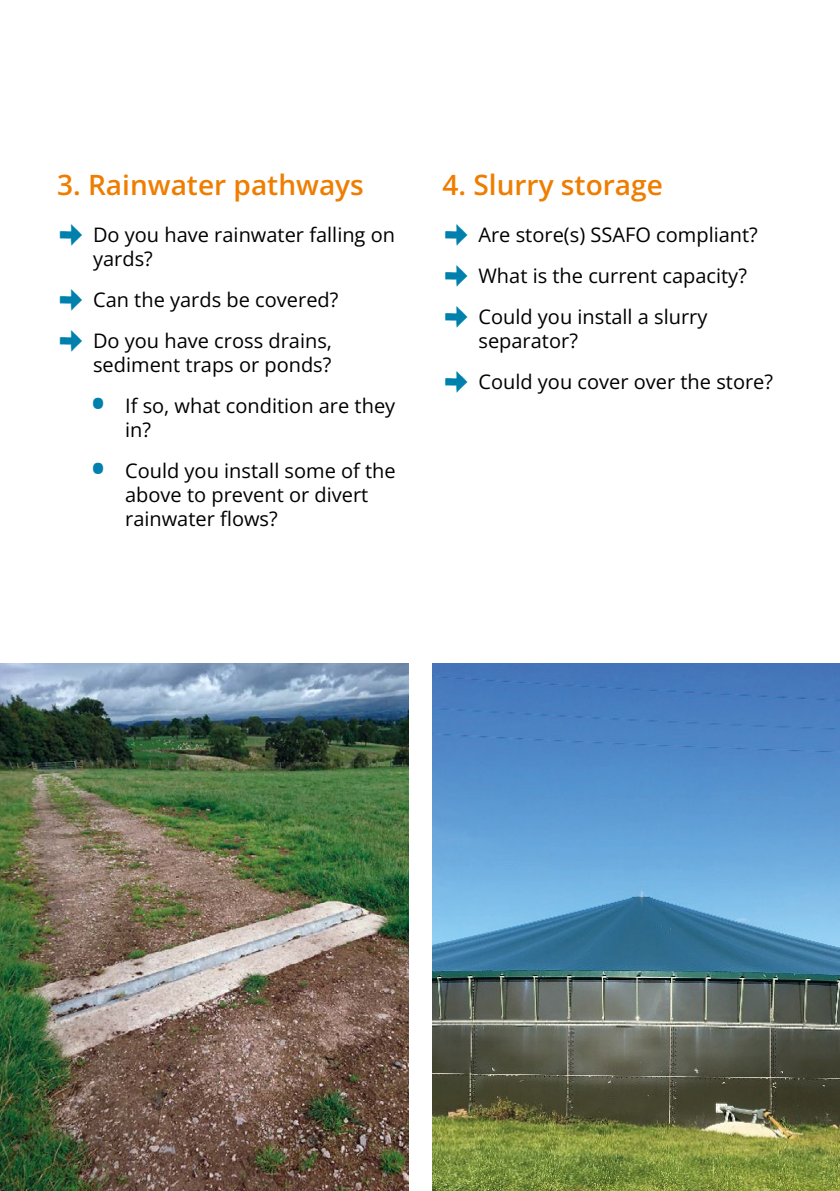
<style>
.page{position:relative;width:840px;height:1191px;background:#fff}
.page>*{position:absolute;margin:0;border:0;box-sizing:border-box;transform-origin:0 0}
.t1{font:48px "Festivo LC Basic";color:#0081ad}
.t2{font:600 28px "Open Sans";color:#ef7d00}
.t3{font:20px/24px "Open Sans";color:#000}
.s1{font-size:48px;color:#0081ad}
</style>
<div class="page">
<img style="left:432px;top:663px;width:407px;height:528px">
<img style="left:0;top:663px;width:408px;height:528px">
<h2 class="t2" style="left:57px;top:166px;width:308px">3. Rainwater pathways</h2>
<h1 class="t1" style="left:57px;top:204px;width:29px">¹</h1>
<p class="t3" style="left:93px;top:222px;width:303px">Do you have rainwater falling on yards?</p>
<h1 class="t1" style="left:57px;top:269px;width:29px">¹</h1>
<p class="t3" style="left:93px;top:287px;width:247px">Can the yards be covered?</p>
<h1 class="t1" style="left:57px;top:310px;width:29px">¹</h1>
<p class="t3" style="left:93px;top:328px;width:240px">Do you have cross drains, sediment traps or ponds?</p>
<p class="t3" style="left:125px;top:393px;width:271px;text-indent:-36px"><span class="s1">•</span> If so, what condition are they in?</p>
<p class="t3" style="left:125px;top:458px;width:272px;text-indent:-36px"><span class="s1">•</span> Could you install some of the above to prevent or divert rainwater flows?</p>
<h2 class="t2" style="left:442px;top:166px;width:222px">4. Slurry storage</h2>
<h1 class="t1" style="left:442px;top:204px;width:29px">¹</h1>
<p class="t3" style="left:478px;top:222px;width:281px">Are store(s) SSAFO compliant?</p>
<h1 class="t1" style="left:442px;top:245px;width:29px">¹</h1>
<p class="t3" style="left:478px;top:263px;width:270px">What is the current capacity?</p>
<h1 class="t1" style="left:442px;top:286px;width:29px">¹</h1>
<p class="t3" style="left:478px;top:304px;width:230px">Could you install a slurry separator?</p>
<h1 class="t1" style="left:442px;top:351px;width:29px">¹</h1>
<p class="t3" style="left:478px;top:369px;width:296px">Could you cover over the store?</p>
</div>
